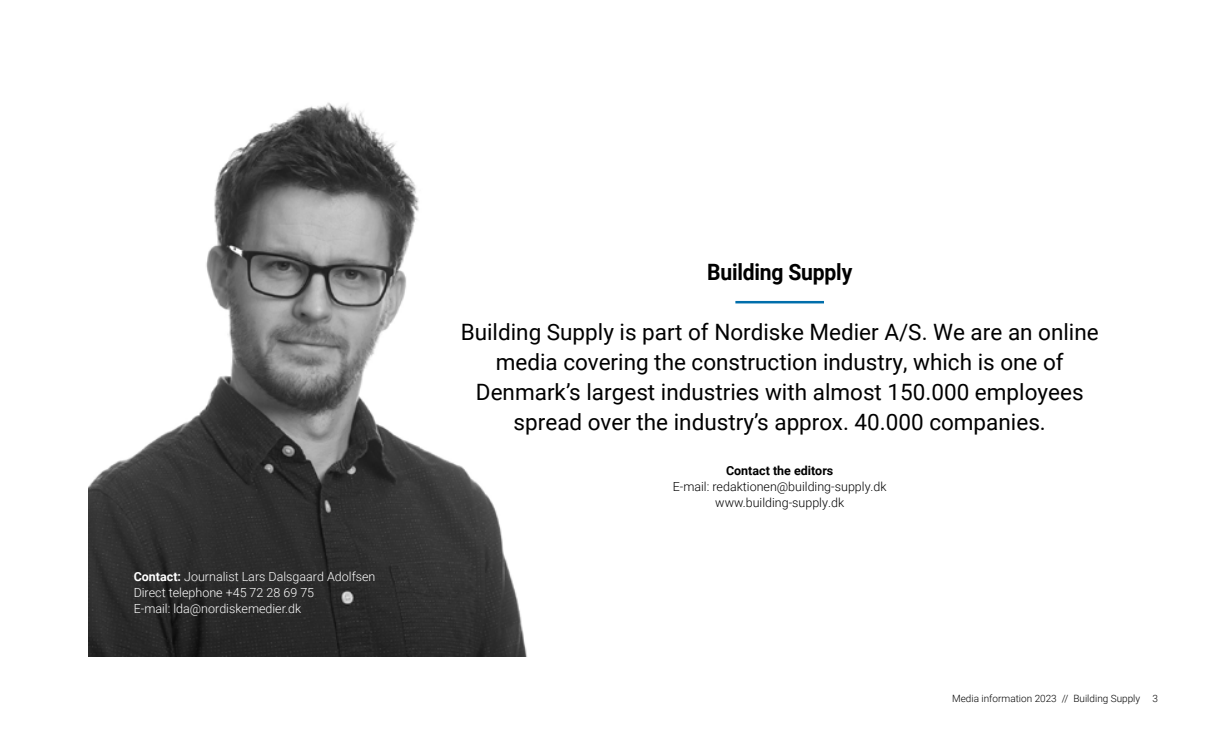
<style>
.page{position:relative;width:1205px;height:745px;background:#fff}
.page>*{position:absolute;margin:0;border:0;box-sizing:border-box;transform-origin:0 0}
.t1{font:22.5px/30px "Roboto";color:#000;text-align:center}
.t2{font:700 22.5px "Roboto";letter-spacing:-.01em;color:#000;scale:.94 1}
.t3{font:300 12.5px/16.2px "Roboto";color:#fff}
.t4{font:300 12.5px/16.2px "Roboto";color:#000;text-align:center}
.t5{font:700 12.5px "Roboto";color:#000}
.t6{font:300 10px "Roboto";color:#000}
.s1{font-weight:700}
</style>
<div class="page">
<img style="left:88px;top:102px;width:439px;height:554px">
<hr style="left:735px;top:301px;width:89px;height:2px;background:#006eab">
<p class="t3" style="left:134px;top:567px;width:243px"><span class="s1">Contact:</span> Journalist Lars Dalsgaard Adolfsen<br>Direct telephone +45 72 28 69 75<br>E-mail: lda@nordiskemedier.dk</p>
<p class="t2" style="left:707px;top:256px;width:156px">Building Supply</p>
<p class="t1" style="left:461px;top:316px;width:639px">Building Supply is part of Nordiske Medier A/S. We are an online media covering the construction industry, which is one of Denmark’s largest industries with almost 150.000 employees spread over the industry’s approx. 40.000 companies.</p>
<p class="t5" style="left:726px;top:461px;width:109px">Contact the editors</p>
<p class="t4" style="left:673px;top:478px;width:215px">E-mail: redaktionen@building-supply.dk www.building-supply.dk</p>
<p class="t6" style="left:952px;top:691px;width:207px">Media information 2023 // Building Supply 3</p>
</div>
